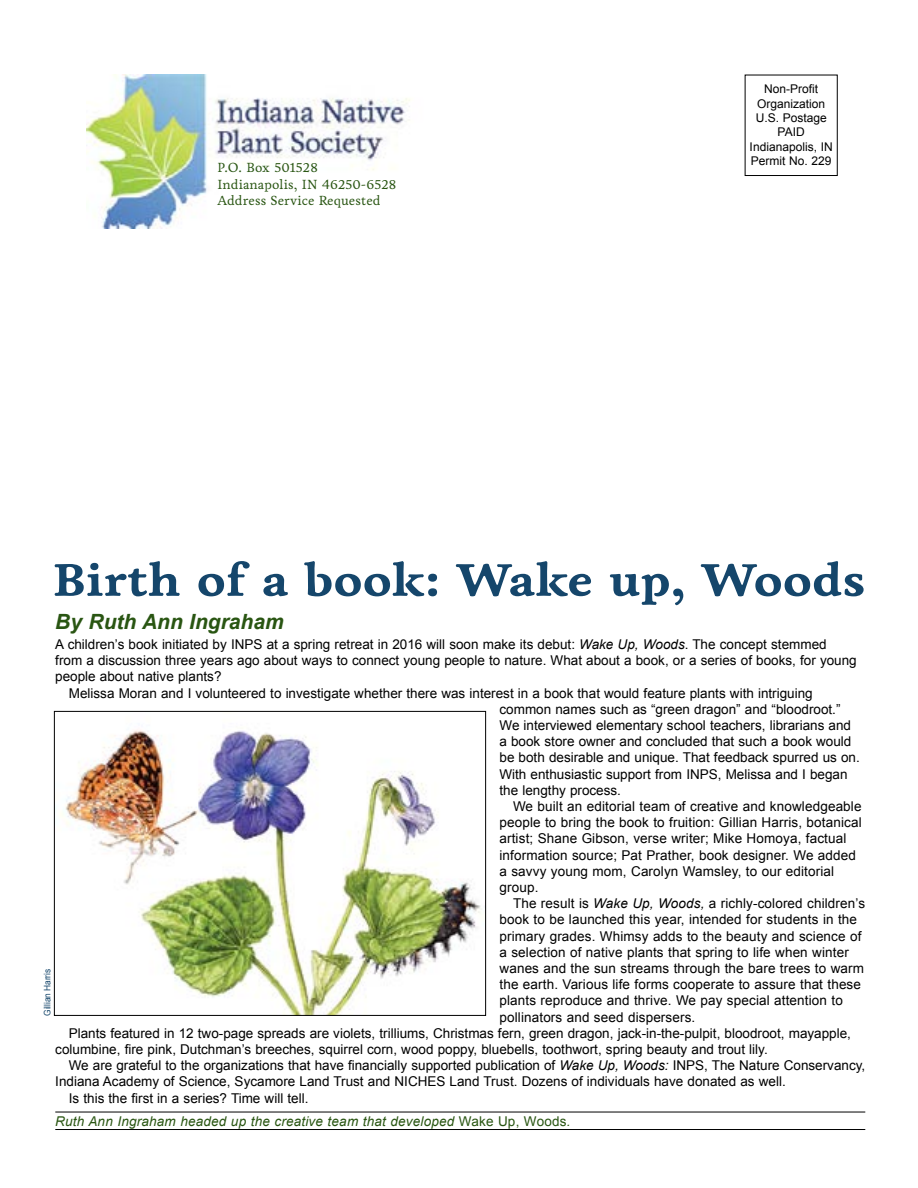
<style>
.page{position:relative;width:918px;height:1188px;background:#fff}
.page>*{position:absolute;margin:0;border:0;box-sizing:border-box;transform-origin:0 0}
.t1{font:700 46.5px "Livory";color:#15466b;scale:1.08 1}
.t2{font:italic 700 21px "Arial";color:#295512}
.t3{font:13.5px "Arial";color:#000}
.t4{font:italic 13.5px "Arial";letter-spacing:.015em;color:#295512}
.t5{font:13.5px/16.2px "Livory";letter-spacing:.01em;color:#295512}
.t6{font:12px/14.4px "Arial";color:#000;text-align:center}
.t7{font:9px "Arial";letter-spacing:-.01em;color:#15466b;scale:.93 1}
.s1{font-style:italic}
.s2{font-style:normal}
</style>
<div class="page">
<hr style="left:55px;top:1112px;width:810px;height:1px;background:#000">
<hr style="left:55px;top:1129px;width:810px;height:1px;background:#000">
<img style="left:86px;top:75px;width:324px;height:153px">
<div style="left:745px;top:75px;width:93px;height:101px;border:1px solid #000"></div>
<img style="left:60px;top:730px;width:422px;height:284px">
<div style="left:54px;top:711px;width:432px;height:305px;border:1px solid #000"></div>
<p class="t5" style="left:217px;top:160px;width:180px">P.O. Box 501528<br>Indianapolis, IN 46250-6528<br>Address Service Requested</p>
<p class="t6" style="left:750px;top:82px;width:85px">Non-Profit<br>Organization<br>U.S. Postage<br>PAID<br>Indianapolis, IN<br>Permit No. 229</p>
<h1 class="t1" style="left:52px;top:552px;width:754px">Birth of a book: Wake up, Woods</h1>
<h2 class="t2" style="left:55px;top:608px;width:230px">By Ruth Ann Ingraham</h2>
<p class="t3" style="left:55px;top:635px;width:773px">A children’s book initiated by INPS at a spring retreat in 2016 will soon make its debut: <span class="s1">Wake Up, Woods</span>. The concept stemmed</p>
<p class="t3" style="left:55px;top:652px;width:803px">from a discussion three years ago about ways to connect young people to nature. What about a book, or a series of books, for young</p>
<p class="t3" style="left:55px;top:668px;width:168px">people about native plants?</p>
<p class="t3" style="left:69px;top:684px;width:746px">Melissa Moran and I volunteered to investigate whether there was interest in a book that would feature plants with intriguing</p>
<p class="t3" style="left:500px;top:700px;width:343px">common names such as “green dragon” and “bloodroot.”</p>
<p class="t3" style="left:500px;top:716px;width:353px">We interviewed elementary school teachers, librarians and</p>
<p class="t3" style="left:500px;top:733px;width:353px">a book store owner and concluded that such a book would</p>
<p class="t3" style="left:500px;top:749px;width:362px">be both desirable and unique. That feedback spurred us on.</p>
<p class="t3" style="left:500px;top:765px;width:350px">With enthusiastic support from INPS, Melissa and I began</p>
<p class="t3" style="left:500px;top:781px;width:123px">the lengthy process.</p>
<p class="t3" style="left:513px;top:797px;width:350px">We built an editorial team of creative and knowledgeable</p>
<p class="t3" style="left:500px;top:814px;width:364px">people to bring the book to fruition: Gillian Harris, botanical</p>
<p class="t3" style="left:500px;top:830px;width:348px">artist; Shane Gibson, verse writer; Mike Homoya, factual</p>
<p class="t3" style="left:500px;top:846px;width:358px">information source; Pat Prather, book designer. We added</p>
<p class="t3" style="left:500px;top:862px;width:336px">a savvy young mom, Carolyn Wamsley, to our editorial</p>
<p class="t3" style="left:500px;top:878px;width:40px">group.</p>
<p class="t3" style="left:513px;top:895px;width:354px">The result is <span class="s1">Wake Up, Woods,</span> a richly-colored children’s</p>
<p class="t3" style="left:500px;top:911px;width:359px">book to be launched this year, intended for students in the</p>
<p class="t3" style="left:500px;top:927px;width:363px">primary grades. Whimsy adds to the beauty and science of</p>
<p class="t3" style="left:500px;top:943px;width:351px">a selection of native plants that spring to life when winter</p>
<p class="t3" style="left:500px;top:959px;width:366px">wanes and the sun streams through the bare trees to warm</p>
<p class="t3" style="left:500px;top:976px;width:363px">the earth. Various life forms cooperate to assure that these</p>
<p class="t3" style="left:500px;top:992px;width:345px">plants reproduce and thrive. We pay special attention to</p>
<p class="t3" style="left:500px;top:1008px;width:197px">pollinators and seed dispersers.</p>
<p class="t3" style="left:69px;top:1024px;width:784px">Plants featured in 12 two-page spreads are violets, trilliums, Christmas fern, green dragon, jack-in-the-pulpit, bloodroot, mayapple,</p>
<p class="t3" style="left:55px;top:1040px;width:714px">columbine, fire pink, Dutchman’s breeches, squirrel corn, wood poppy, bluebells, toothwort, spring beauty and trout lily.</p>
<p class="t3" style="left:69px;top:1057px;width:798px">We are grateful to the organizations that have financially supported publication of <span class="s1">Wake Up, Woods:</span> INPS, The Nature Conservancy,</p>
<p class="t3" style="left:55px;top:1073px;width:732px">Indiana Academy of Science, Sycamore Land Trust and NICHES Land Trust. Dozens of individuals have donated as well.</p>
<p class="t3" style="left:69px;top:1089px;width:241px">Is this the first in a series? Time will tell.</p>
<p class="t4" style="left:55px;top:1112px;width:517px">Ruth Ann Ingraham headed up the creative team that developed <span class="s2">Wake Up, Woods</span>.</p>
<p class="t7" style="left:41px;top:1016px;width:52px;rotate:-90deg">Gillian Harris</p>
</div>
